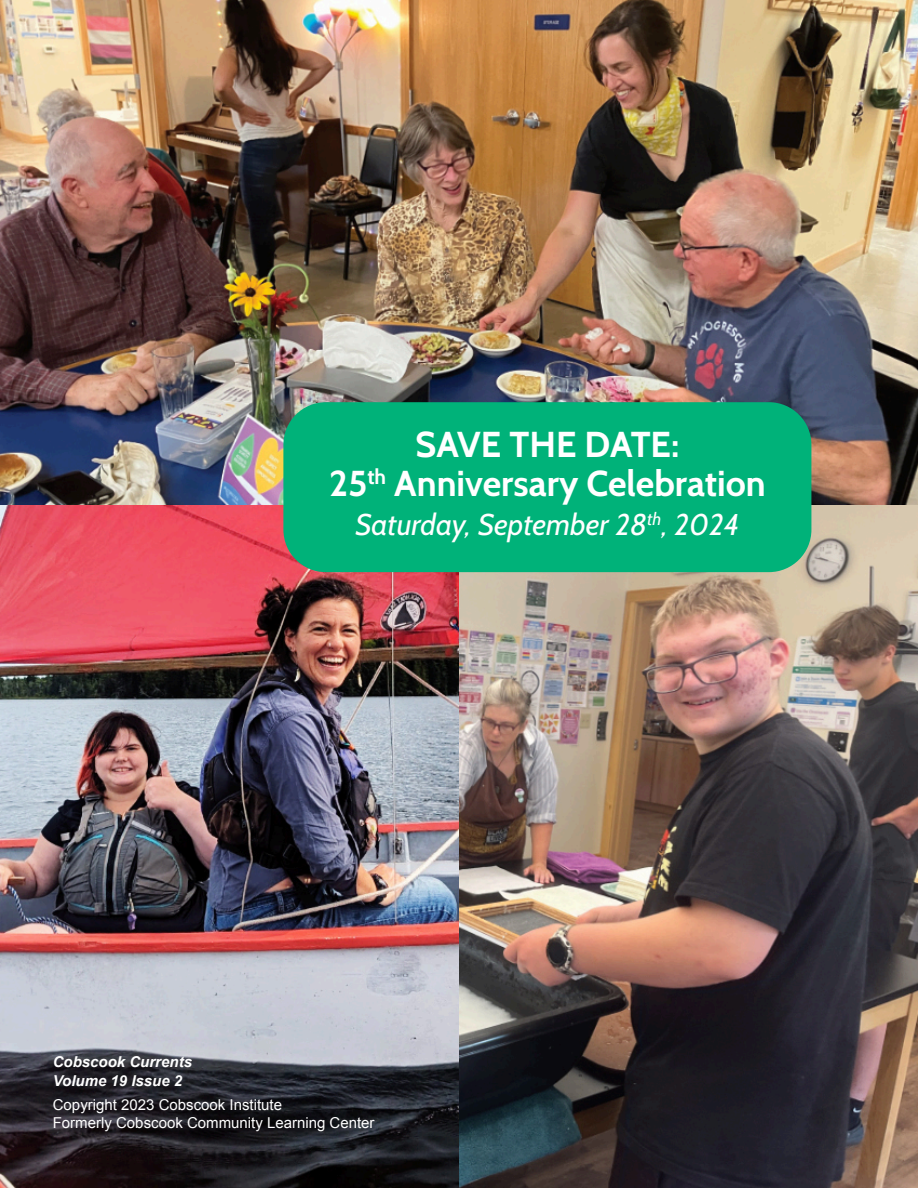
<style>
.page{position:relative;width:918px;height:1188px;background:#fff}
.page>*{position:absolute;margin:0;border:0;box-sizing:border-box;transform-origin:0 0}
.t1{font:700 36px/39.2px "Cabin";color:#fff;text-align:center}
.t2{font:italic 30px "Cabin";color:#fff}
.t3{font:15px/18.6px "Arial";color:#fff}
.t4{font:italic 700 15px/18.6px "Arial";color:#fff}
</style>
<div class="page">
<img style="left:0;top:0;width:918px;height:1188px">
<div style="left:283px;top:402px;width:528px;height:170px;background:#00b279;border-radius:42px"></div>
<h1 class="t1" style="left:329px;top:424px;width:438px">SAVE THE DATE:<br>25<sup>th</sup> Anniversary Celebration</h1>
<h2 class="t2" style="left:355px;top:506px;width:385px">Saturday, September 28<sup>th</sup>, 2024</h2>
<p class="t4" style="left:53px;top:1054px;width:141px">Cobscook Currents<br>Volume 19 Issue 2</p>
<p class="t3" style="left:53px;top:1097px;width:323px">Copyright 2023 Cobscook Institute<br>Formerly Cobscook Community Learning Center</p>
</div>
